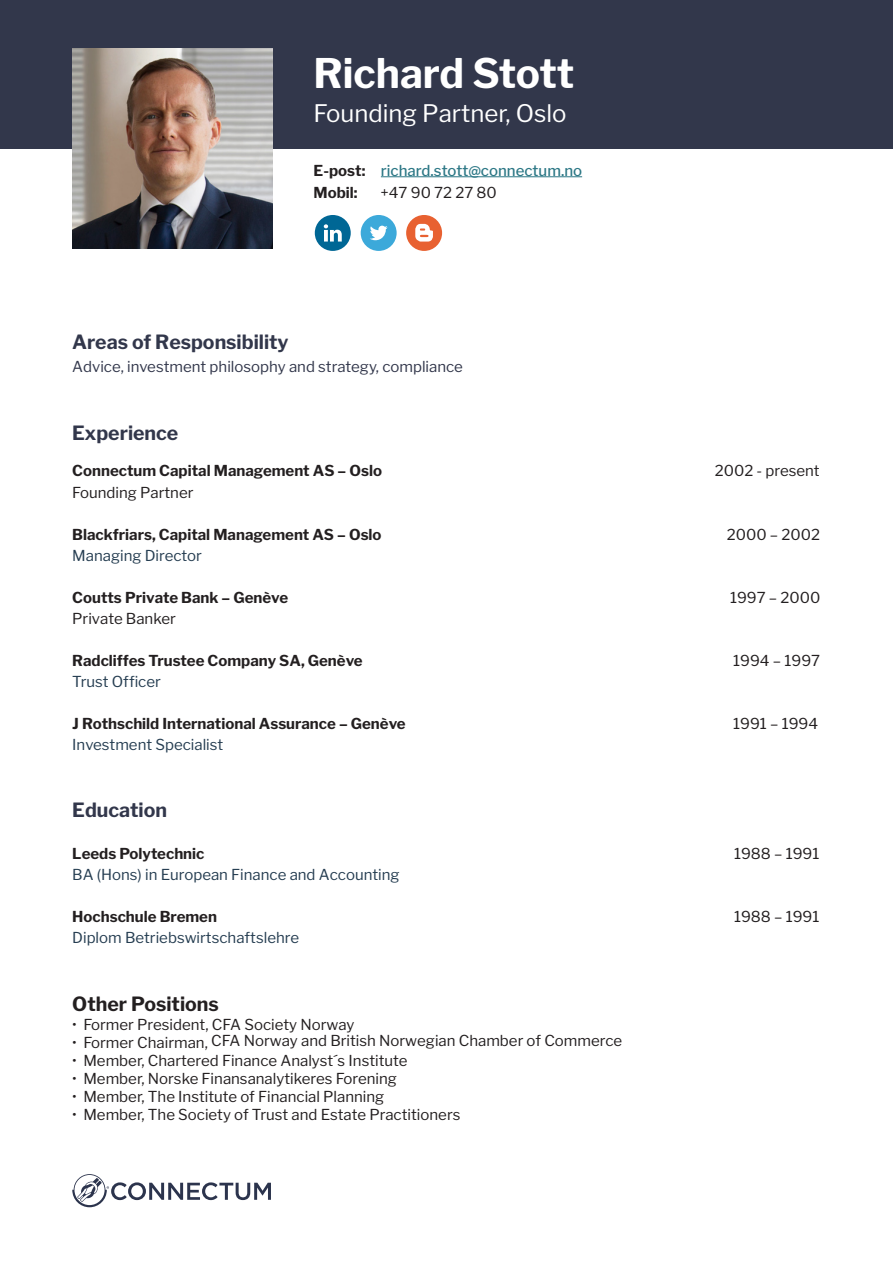
<style>
.page{position:relative;width:893px;height:1263px;background:#fff}
.page>*{position:absolute;margin:0;border:0;box-sizing:border-box;transform-origin:0 0}
.t1{font:700 40.5px "Libre Franklin";color:#fff}
.t2{font:24px "Libre Franklin";color:#fff}
.t3{font:700 19.5px "Libre Franklin";color:#32374b}
.t4{font:700 19.5px "Libre Franklin";color:#231f20}
.t5{font:15px "Libre Franklin";color:#231f20}
.t6{font:700 15px "Libre Franklin";color:#231f20}
.t7{font:15px "Libre Franklin";color:#253d51}
.t8{font:15px "Libre Franklin";color:#32374b}
.t9{font:500 15px "Libre Franklin";color:#2d7886}
.s1{font-weight:700;color:#231f20}
</style>
<div class="page">
<div style="left:0;top:0;width:893px;height:148px;background:#32374b"></div>
<hr style="left:381px;top:176px;width:201px;height:1px;background:#2d7886">
<img style="left:72px;top:48px;width:200px;height:200px">
<svg style="left:315px;top:215px;width:36px;height:36px"></svg>
<svg style="left:361px;top:215px;width:36px;height:36px"></svg>
<div style="left:406px;top:215px;width:36px;height:36px;background:#e86131;border-radius:50%"></div>
<svg style="left:415px;top:224px;width:18px;height:18px"></svg>
<svg style="left:72px;top:1174px;width:199px;height:33px"></svg>
<p class="t1" style="left:314px;top:49px;width:262px">Richard Stott</p>
<p class="t2" style="left:314px;top:99px;width:254px">Founding Partner, Oslo</p>
<p class="t9" style="left:314px;top:161px;width:270px"><span class="s1">E-post:</span> richard.stott@connectum.no</p>
<p class="t6" style="left:314px;top:184px;width:46px">Mobil:</p>
<p class="t5" style="left:380px;top:184px;width:118px">+47 90 72 27 80</p>
<p class="t3" style="left:72px;top:331px;width:218px">Areas of Responsibility</p>
<p class="t8" style="left:72px;top:357px;width:392px">Advice, investment philosophy and strategy, compliance</p>
<p class="t3" style="left:72px;top:422px;width:108px">Experience</p>
<p class="t6" style="left:72px;top:462px;width:311px">Connectum Capital Management AS – Oslo</p>
<p class="t5" style="left:715px;top:462px;width:106px">2002 - present</p>
<p class="t5" style="left:72px;top:483px;width:123px">Founding Partner</p>
<p class="t6" style="left:72px;top:525px;width:311px">Blackfriars, Capital Management AS – Oslo</p>
<p class="t5" style="left:727px;top:525px;width:95px">2000 – 2002</p>
<p class="t7" style="left:72px;top:546px;width:131px">Managing Director</p>
<p class="t6" style="left:72px;top:588px;width:217px">Coutts Private Bank – Genève</p>
<p class="t5" style="left:730px;top:588px;width:92px">1997 – 2000</p>
<p class="t5" style="left:72px;top:609px;width:105px">Private Banker</p>
<p class="t6" style="left:72px;top:651px;width:292px">Radcliffes Trustee Company SA, Genève</p>
<p class="t5" style="left:733px;top:651px;width:88px">1994 – 1997</p>
<p class="t7" style="left:72px;top:672px;width:90px">Trust Officer</p>
<p class="t6" style="left:72px;top:714px;width:335px">J Rothschild International Assurance – Genève</p>
<p class="t5" style="left:733px;top:714px;width:86px">1991 – 1994</p>
<p class="t7" style="left:72px;top:735px;width:153px">Investment Specialist</p>
<p class="t3" style="left:72px;top:798px;width:96px">Education</p>
<p class="t6" style="left:72px;top:845px;width:134px">Leeds Polytechnic</p>
<p class="t5" style="left:734px;top:845px;width:87px">1988 – 1991</p>
<p class="t7" style="left:72px;top:866px;width:329px">BA (Hons) in European Finance and Accounting</p>
<p class="t6" style="left:72px;top:908px;width:146px">Hochschule Bremen</p>
<p class="t5" style="left:734px;top:908px;width:87px">1988 – 1991</p>
<p class="t7" style="left:72px;top:929px;width:228px">Diplom Betriebswirtschaftslehre</p>
<p class="t4" style="left:72px;top:992px;width:148px">Other Positions</p>
<p class="t5" style="left:72px;top:1016px;width:284px">• Former President, CFA Society Norway</p>
<p class="t5" style="left:72px;top:1032px;width:551px">• Former Chairman, CFA Norway and British Norwegian Chamber of Commerce</p>
<p class="t5" style="left:72px;top:1052px;width:337px">• Member, Chartered Finance Analyst´s Institute</p>
<p class="t5" style="left:72px;top:1070px;width:326px">• Member, Norske Finansanalytikeres Forening</p>
<p class="t5" style="left:72px;top:1088px;width:314px">• Member, The Institute of Financial Planning</p>
<p class="t5" style="left:72px;top:1106px;width:390px">• Member, The Society of Trust and Estate Practitioners</p>
</div>
